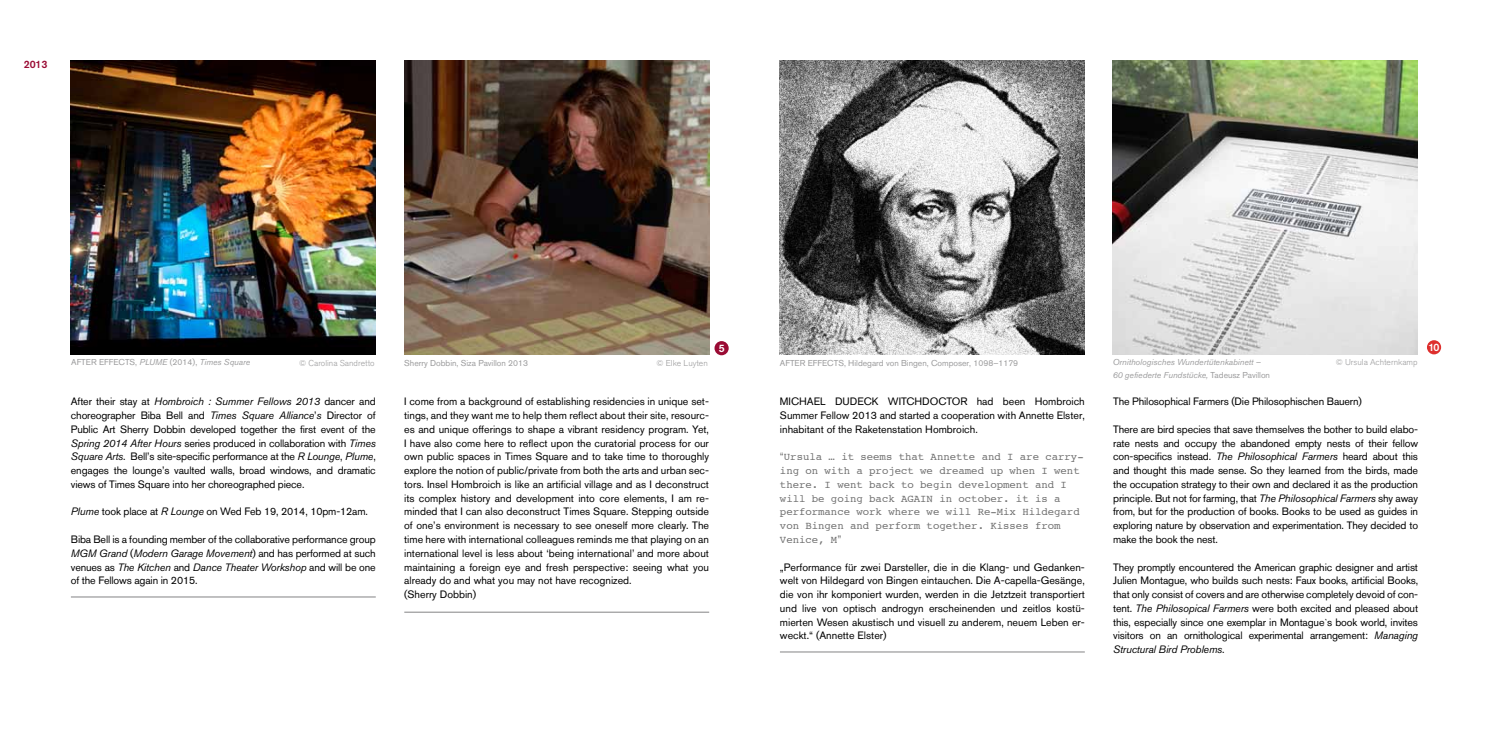
<style>
.page{position:relative;width:1489px;height:745px;background:#fff}
.page>*{position:absolute;margin:0;border:0;box-sizing:border-box;transform-origin:0 0}
.t1{font:10.62px/13.8px "Akzidenz Grotesk BQ";color:#000;text-align:justify}
.t2{font:10.62px/13.8px "Courier";color:#6e6e6e}
.t3{font:500 10.62px "Akzidenz Grotesk BQ";color:#9a0b34}
.t4{font:500 10.62px "Akzidenz Grotesk BQ";color:#fff}
.t5{font:8.5px "Akzidenz Grotesk BQ";color:#9c9c9d}
.t6{font:italic 8.5px/12.5px "Akzidenz Grotesk BQ";color:#9c9c9d}
.t7{font:300 8.5px "Akzidenz Grotesk BQ";color:#9c9c9d}
.s1{font-style:italic}
.s2{font-family:"Akzidenz Grotesk BQ"}
.s3{font-style:normal}
</style>
<div class="page">
<img style="left:71px;top:60px;width:305px;height:294px">
<hr style="left:71px;top:596px;width:305px;height:1px;background:#9c9c9d">
<hr style="left:780px;top:651px;width:304px;height:1px;background:#9c9c9d">
<img style="left:780px;top:60px;width:304px;height:294px">
<div style="left:714px;top:341px;width:14px;height:14px;background:#9a0b34;border-radius:50%"></div>
<hr style="left:404px;top:611px;width:305px;height:1px;background:#9c9c9d">
<img style="left:404px;top:60px;width:305px;height:294px">
<img style="left:1112px;top:60px;width:305px;height:294px">
<div style="left:1426px;top:340px;width:14px;height:14px;background:#de2f2d;border-radius:50%"></div>
<p class="t3" style="left:24px;top:58px;width:25px">2013</p>
<p class="t5" style="left:71px;top:357px;width:180px">AFTER EFFECTS, <span class="s1">PLUME</span> (2014), <span class="s1">Times Square</span></p>
<p class="t7" style="left:299px;top:357px;width:77px">© Carolina Sandretto</p>
<p class="t1" style="left:71px;top:394px;width:306px">After their stay at <span class="s1">Hombroich : Summer Fellows 2013</span> dancer and choreographer Biba Bell and <span class="s1">Times Square Alliance</span>’<span class="s1">s</span> Director of Public Art Sherry Dobbin developed together the first event of the <span class="s1">Spring 2014 After Hours</span> series produced in collaboration with <span class="s1">Times Square Arts</span>. Bell’s site-specific performance at the <span class="s1">R Lounge</span>, <span class="s1">Plume</span>, engages the lounge’s vaulted walls, broad windows, and dramatic views of Times Square into her choreographed piece.</p>
<p class="t1" style="left:71px;top:504px;width:298px"><span class="s1">Plume</span> took place at <span class="s1">R Lounge</span> on Wed Feb 19, 2014, 10pm-12am.</p>
<p class="t1" style="left:71px;top:532px;width:306px">Biba Bell is a founding member of the collaborative performance group <span class="s1">MGM Grand</span> (<span class="s1">Modern Garage Movement</span>) and has performed at such venues as <span class="s1">The Kitchen</span> and <span class="s1">Dance Theater Workshop</span> and will be one of the Fellows again in 2015.</p>
<p class="t4" style="left:718px;top:341px;width:7px">5</p>
<p class="t5" style="left:404px;top:357px;width:125px">Sherry Dobbin, Siza Pavillon 2013</p>
<p class="t7" style="left:656px;top:358px;width:53px">© Elke Luyten</p>
<p class="t5" style="left:780px;top:357px;width:240px">AFTER EFFECTS, Hildegard von Bingen, Composer, 1098–1179</p>
<p class="t1" style="left:404px;top:394px;width:306px;text-align:left">I come from a background of establishing residencies in unique set&shy;tings, and they want me to help them reflect about their site, resourc&shy;es and unique offerings to shape a vibrant residency program. Yet, I have also come here to reflect upon the curatorial process for our own public spaces in Times Square and to take time to thoroughly explore the notion of public/private from both the arts and urban sec&shy;tors. Insel Hombroich is like an artificial village and as I deconstruct its complex history and development into core elements, I am re&shy;minded that I can also deconstruct Times Square. Stepping outside of one’s environment is necessary to see oneself more clearly. The time here with international colleagues reminds me that playing on an international level is less about ‘being international’ and more about maintaining a foreign eye and fresh perspective: seeing what you already do and what you may not have recognized.<br>(Sherry Dobbin)</p>
<p class="t1" style="left:780px;top:394px;width:306px">MICHAEL DUDECK WITCHDOCTOR had been Hombroich Summer Fellow 2013 and started a cooperation with Annette Elster, inhabitant of the Raketenstation Hombroich.</p>
<p class="t2" style="left:780px;top:449px;width:305px"><span class="s2">“</span>Ursula … it seems that Annette and I are carry&shy;ing on with a project we dreamed up when I went there. I went back to begin development and I will be going back AGAIN in october. it is a performance work where we will Re-Mix Hildegard von Bingen and perform together. Kisses from Venice, M<span class="s2">”</span></p>
<p class="t1" style="left:780px;top:559px;width:306px">„Performance für zwei Darsteller, die in die Klang- und Gedanken&shy;welt von Hildegard von Bingen eintauchen. Die A-capella-Gesänge, die von ihr komponiert wurden, werden in die Jetztzeit transportiert und live von optisch androgyn erscheinenden und zeitlos kostü&shy;mierten Wesen akustisch und visuell zu anderem, neuem Leben er&shy;weckt.“ (Annette Elster)</p>
<p class="t6" style="left:1112px;top:356px;width:159px">Ornithologisches Wundertütenkabinett –<br>60 gefiederte Fundstücke, <span class="s3">Tadeusz Pavillon</span></p>
<p class="t7" style="left:1335px;top:357px;width:83px">© Ursula Achternkamp</p>
<p class="t1" style="left:1113px;top:394px;width:250px">The Philosophical Farmers (Die Philosophischen Bauern)</p>
<p class="t1" style="left:1113px;top:422px;width:306px">There are bird species that save themselves the bother to build elabo&shy;rate nests and occupy the abandoned empty nests of their fellow con-specifics instead. <span class="s1">The Philosophical Farmers</span> heard about this and thought this made sense. So they learned from the birds, made the occupation strategy to their own and declared it as the production principle. But not for farming, that <span class="s1">The Philosophical Farmers</span> shy away from, but for the production of books. Books to be used as guides in exploring nature by observation and experimentation. They decided to make the book the nest.</p>
<p class="t1" style="left:1113px;top:559px;width:306px">They promptly encountered the American graphic designer and artist Julien Montague, who builds such nests: Faux books, artificial Books, that only consist of covers and are otherwise completely devoid of con&shy;tent. <span class="s1">The Philosopical Farmers</span> were both excited and pleased about this, especially since one exemplar in Montague`s book world, invites visitors on an ornithological experimental arrangement: <span class="s1">Managing Structural Bird Problems</span>.</p>
<p class="t4" style="left:1428px;top:340px;width:12px">10</p>
</div>
